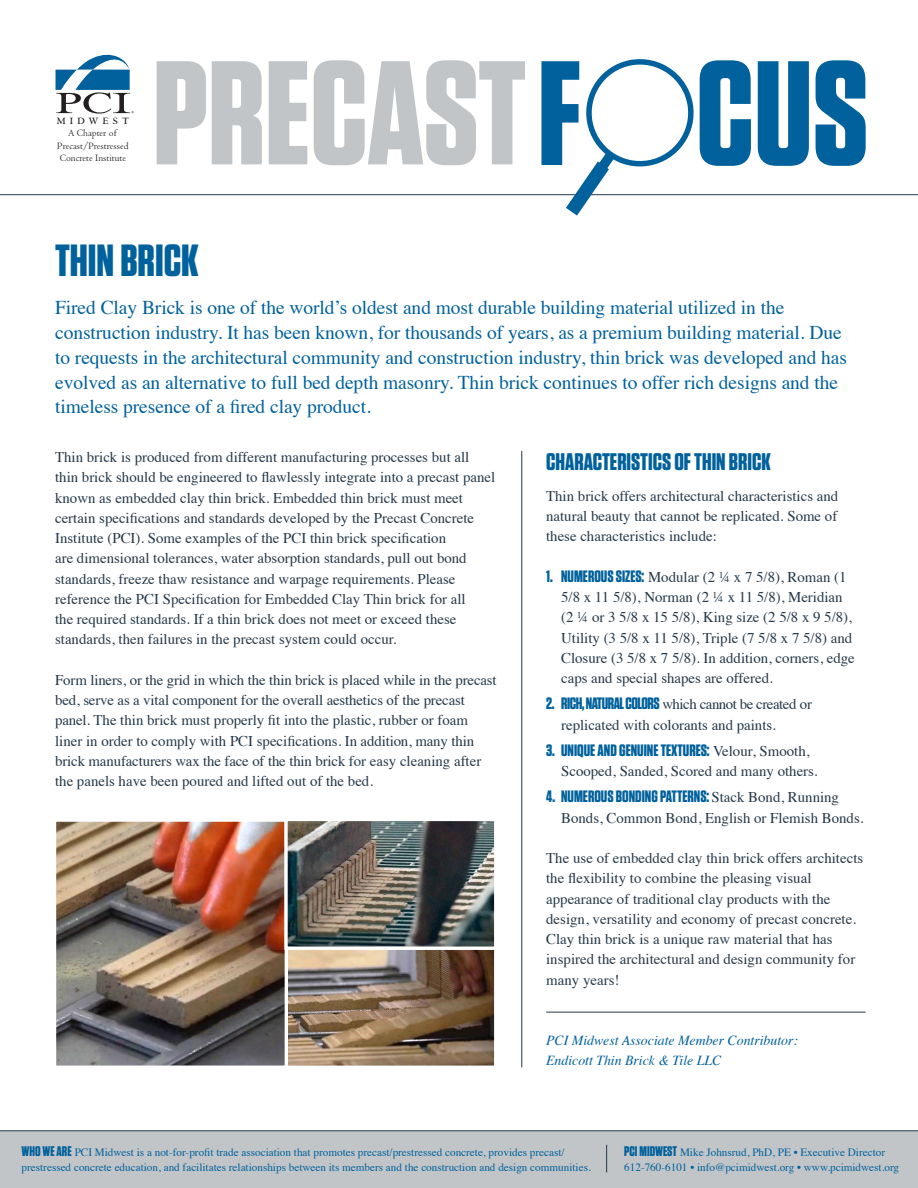
<style>
.page{position:relative;width:918px;height:1188px;background:#fff}
.page>*{position:absolute;margin:0;border:0;box-sizing:border-box;transform-origin:0 0}
.t1{font:700 147.3px "Tungsten";letter-spacing:-.005em;color:#c2c5c8}
.t2{font:700 45px "Tungsten";color:#00619c}
.t3{font:700 24px "Tungsten";color:#00619c}
.t4{font:19.5px/24.8px "Times";letter-spacing:-.005em;color:#00619c}
.t5{font:700 16.5px "Tungsten";color:#00619c}
.t6{font:14.85px/20.2px "Times";color:#253849}
.t7{font:italic 13.8px/19.8px "Times";color:#00619c}
.t8{font:11.25px/14.9px "Times";color:#00619c}
.t9{font:10.05px/12.1px "Centaur";color:#231f20;text-align:center}
.t10{font:700 10.05px "Centaur";letter-spacing:.425em;color:#231f20}
.s1{font-family:"Tungsten";font-weight:700;font-size:16.5px;color:#00619c}
.s2{font-family:"Times";font-weight:400;font-size:14.85px;color:#253849}
.s3{font-family:"Tungsten";font-weight:700;font-size:13.95px}
</style>
<div class="page">
<img style="left:57px;top:822px;width:436px;height:243px">
<div style="left:284px;top:947px;width:213px;height:122px;border:3px solid #fff"></div>
<div style="left:0;top:1131px;width:918px;height:57px;background:#c2c5c8"></div>
<svg style="left:56px;top:54px;width:78px;height:60px"></svg>
<hr style="left:0;top:194px;width:918px;height:1px;background:#253849">
<hr style="left:546px;top:1012px;width:320px;height:1px;background:#253849">
<hr style="left:0;top:1130px;width:918px;height:1px;background:#253849">
<svg style="left:758px;top:61px;width:51px;height:105px"></svg>
<svg style="left:816px;top:60px;width:50px;height:106px"></svg>
<svg style="left:541px;top:59px;width:210px;height:157px"></svg>
<svg style="left:606px;top:1145px;width:1px;height:27px"></svg>
<div style="left:53px;top:818px;width:235px;height:251px;border:3px solid #fff"></div>
<div style="left:284px;top:818px;width:213px;height:132px;border:3px solid #fff"></div>
<hr style="left:521px;top:451px;width:1px;height:616px;background:#253849">
<p class="t10" style="left:57px;top:116px;width:74px">MIDWEST</p>
<p class="t9" style="left:57px;top:128px;width:73px">A Chapter of<br>Precast/Prestressed<br>Concrete Institute</p>
<h1 class="t1" style="left:153px;top:34px;width:375px">PRECAST</h1>
<h2 class="t2" style="left:55px;top:236px;width:145px">THIN BRICK</h2>
<p class="t4" style="left:55px;top:294px;width:793px">Fired Clay Brick is one of the world’s oldest and most durable building material utilized in the construction industry. It has been known, for thousands of years, as a premium building material. Due to requests in the architectural community and construction industry, thin brick was developed and has evolved as an alternative to full bed depth masonry. Thin brick continues to offer rich designs and the timeless presence of a fired clay product.</p>
<h3 class="t3" style="left:546px;top:449px;width:226px">CHARACTERISTICS OF THIN BRICK</h3>
<p class="t6" style="left:546px;top:484px;width:294px;text-align:justify">Thin brick offers architectural characteristics and natural beauty that cannot be replicated. Some of these characteristics include:</p>
<p class="t6" style="left:561px;top:565px;width:295px;text-indent:-15px"><span class="s1">1. NUMEROUS SIZES:</span> Modular (2 ¼ x 7 5/8), Roman (1<br>5/8 x 11 5/8), Norman (2 ¼ x 11 5/8), Meridian (2 ¼ or 3 5/8 x 15 5/8), King size (2 5/8 x 9 5/8), Utility (3 5/8 x 11 5/8), Triple (7 5/8 x 7 5/8) and Closure (3 5/8 x 7 5/8). In addition, corners, edge caps and special shapes are offered.</p>
<p class="t6" style="left:561px;top:693px;width:252px;text-indent:-15px"><span class="s1">2. RICH, NATURAL COLORS</span> which cannot be created or replicated with colorants and paints.</p>
<p class="t5" style="left:546px;top:741px;width:265px">3. UNIQUE AND GENUINE TEXTURES: <span class="s2">Velour, Smooth,</span></p>
<p class="t6" style="left:561px;top:760px;width:258px">Scooped, Sanded, Scored and many others.</p>
<p class="t5" style="left:546px;top:788px;width:294px">4. NUMEROUS BONDING PATTERNS: <span class="s2">Stack Bond, Running</span></p>
<p class="t6" style="left:561px;top:806px;width:304px">Bonds, Common Bond, English or Flemish Bonds.</p>
<p class="t6" style="left:546px;top:847px;width:319px">The use of embedded clay thin brick offers architects the flexibility to combine the pleasing visual appearance of traditional clay products with the design, versatility and economy of precast concrete.<br>Clay thin brick is a unique raw material that has inspired the architectural and design community for many years!</p>
<p class="t6" style="left:55px;top:446px;width:442px">Thin brick is produced from different manufacturing processes but all thin brick should be engineered to flawlessly integrate into a precast panel known as embedded clay thin brick. Embedded thin brick must meet certain specifications and standards developed by the Precast Concrete Institute (PCI). Some examples of the PCI thin brick specification<br>are dimensional tolerances, water absorption standards, pull out bond standards, freeze thaw resistance and warpage requirements. Please reference the PCI Specification for Embedded Clay Thin brick for all<br>the required standards. If a thin brick does not meet or exceed these standards, then failures in the precast system could occur.</p>
<p class="t6" style="left:55px;top:668px;width:443px">Form liners, or the grid in which the thin brick is placed while in the precast bed, serve as a vital component for the overall aesthetics of the precast panel. The thin brick must properly fit into the plastic, rubber or foam liner in order to comply with PCI specifications. In addition, many thin brick manufacturers wax the face of the thin brick for easy cleaning after the panels have been poured and lifted out of the bed.</p>
<p class="t7" style="left:546px;top:1030px;width:253px">PCI Midwest Associate Member Contributor:<br>Endicott Thin Brick &amp; Tile LLC</p>
<p class="t8" style="left:22px;top:1144px;width:571px"><span class="s3">WHO WE ARE</span> PCI Midwest is a not-for-profit trade association that promotes precast/prestressed concrete, provides precast/ prestressed concrete education, and facilitates relationships between its members and the construction and design communities.</p>
<p class="t8" style="left:624px;top:1144px;width:276px"><span class="s3">PCI MIDWEST</span> Mike Johnsrud, PhD, PE • Executive Director<br>612-760-6101 • info@pcimidwest.org • www.pcimidwest.org</p>
</div>
